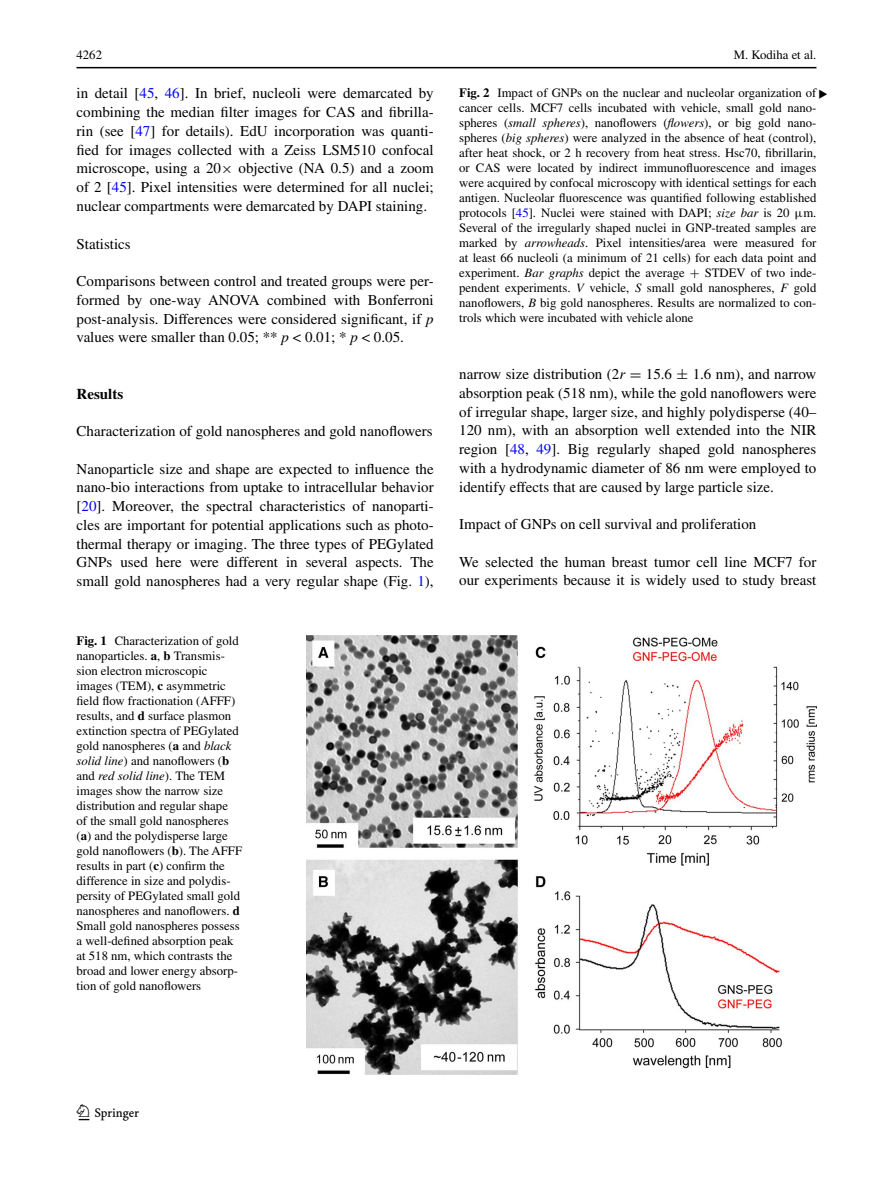
<style>
.page{position:relative;width:893px;height:1187px;background:#fff}
.page>*{position:absolute;margin:0;border:0;box-sizing:border-box;transform-origin:0 0}
.t1{font:22.5px "Springnew";color:#000}
.t2{font:15px/18.8px "Times";color:#000;text-align:justify}
.t3{font:700 15px "Times";color:#000}
.t4{font:15px "STIX";color:#000}
.t5{font:12.75px/15px "Times";color:#000}
.s1{color:#00f}
.s2{font-family:"MTSY"}
.s3{font-style:italic}
.s4{font-weight:700}
.s5{font-family:"MTGU"}
</style>
<div class="page">
<hr style="left:77px;top:67px;width:739px;height:1px;background:#000">
<img style="left:306px;top:635px;width:510px;height:438px">
<p class="t5" style="left:77px;top:48px;width:27px">4262</p>
<p class="t5" style="left:734px;top:48px;width:84px">M. Kodiha et al.</p>
<p class="t2" style="left:77px;top:84px;width:359px">in detail [<span class="s1">45</span>, <span class="s1">46</span>]. In brief, nucleoli were demarcated by combining the median filter images for CAS and fibrilla&shy;rin (see [<span class="s1">47</span>] for details). EdU incorporation was quanti&shy;fied for images collected with a Zeiss LSM510 confocal microscope, using a 20<span class="s2">×</span> objective (NA 0.5) and a zoom of 2 [<span class="s1">45</span>]. Pixel intensities were determined for all nuclei; nuclear compartments were demarcated by DAPI staining.</p>
<p class="t2" style="left:77px;top:234px;width:56px">Statistics</p>
<p class="t2" style="left:77px;top:271px;width:359px">Comparisons between control and treated groups were per&shy;formed by one-way ANOVA combined with Bonferroni post-analysis. Differences were considered significant, if <span class="s3">p </span>values were smaller than 0.05; ** <span class="s3">p</span> &lt; 0.01; * <span class="s3">p</span> &lt; 0.05.</p>
<p class="t3" style="left:77px;top:384px;width:48px">Results</p>
<p class="t2" style="left:77px;top:421px;width:358px">Characterization of gold nanospheres and gold nanoflowers</p>
<p class="t2" style="left:77px;top:459px;width:359px">Nanoparticle size and shape are expected to influence the nano-bio interactions from uptake to intracellular behavior [<span class="s1">20</span>]. Moreover, the spectral characteristics of nanoparti&shy;cles are important for potential applications such as photo&shy;thermal therapy or imaging. The three types of PEGylated GNPs used here were different in several aspects. The small gold nanospheres had a very regular shape (Fig. <span class="s1">1</span>),</p>
<p class="t5" style="left:77px;top:633px;width:167px"><span class="s4">Fig. 1</span> Characterization of gold nanoparticles. <span class="s4">a</span>, <span class="s4">b</span> Transmis&shy;sion electron microscopic images (TEM), <span class="s4">c</span> asymmetric field flow fractionation (AFFF) results, and <span class="s4">d</span> surface plasmon extinction spectra of PEGylated gold nanospheres (<span class="s4">a</span> and <span class="s3">black solid line</span>) and nanoflowers (<span class="s4">b </span>and <span class="s3">red solid line</span>). The TEM images show the narrow size distribution and regular shape<br>of the small gold nanospheres (<span class="s4">a</span>) and the polydisperse large gold nanoflowers (<span class="s4">b</span>). The AFFF results in part (<span class="s4">c</span>) confirm the difference in size and polydis&shy;persity of PEGylated small gold nanospheres and nanoflowers. <span class="s4">d<br></span>Small gold nanospheres possess a well-defined absorption peak at 518 nm, which contrasts the broad and lower energy absorp&shy;tion of gold nanoflowers</p>
<p class="t5" style="left:459px;top:85px;width:359px;text-align:justify"><span class="s4">Fig. 2</span> Impact of GNPs on the nuclear and nucleolar organization of cancer cells. MCF7 cells incubated with vehicle, small gold nano&shy;spheres (<span class="s3">small spheres</span>), nanoflowers (<span class="s3">flowers</span>), or big gold nano&shy;spheres (<span class="s3">big spheres</span>) were analyzed in the absence of heat (control), after heat shock, or 2 h recovery from heat stress. Hsc70, fibrillarin, or CAS were located by indirect immunofluorescence and images were acquired by confocal microscopy with identical settings for each antigen. Nucleolar fluorescence was quantified following established protocols [<span class="s1">45</span>]. Nuclei were stained with DAPI; <span class="s3">size bar</span> is 20 <span class="s5">μ</span>m.<br>Several of the irregularly shaped nuclei in GNP-treated samples are marked by <span class="s3">arrowheads</span>. Pixel intensities/area were measured for at least 66 nucleoli (a minimum of 21 cells) for each data point and experiment. <span class="s3">Bar graphs</span> depict the average <span class="s2">+</span> STDEV of two inde&shy;pendent experiments. <span class="s3">V</span> vehicle, <span class="s3">S</span> small gold nanospheres, <span class="s3">F</span> gold nanoflowers, <span class="s3">B</span> big gold nanospheres. Results are normalized to con&shy;trols which were incubated with vehicle alone</p>
<p class="t4" style="left:818px;top:83px;width:11px">▸</p>
<p class="t2" style="left:459px;top:364px;width:359px">narrow size distribution (2<span class="s3">r</span> <span class="s2">=</span> 15.6 <span class="s2">±</span> 1.6 nm), and narrow absorption peak (518 nm), while the gold nanoflowers were of irregular shape, larger size, and highly polydisperse (40– 120 nm), with an absorption well extended into the NIR region [<span class="s1">48</span>, <span class="s1">49</span>]. Big regularly shaped gold nanospheres with a hydrodynamic diameter of 86 nm were employed to identify effects that are caused by large particle size.</p>
<p class="t2" style="left:459px;top:514px;width:299px">Impact of GNPs on cell survival and proliferation</p>
<p class="t2" style="left:459px;top:552px;width:359px">We selected the human breast tumor cell line MCF7 for our experiments because it is widely used to study breast</p>
<h1 class="t1" style="left:79px;top:1104px;width:62px">1 3</h1>
</div>
